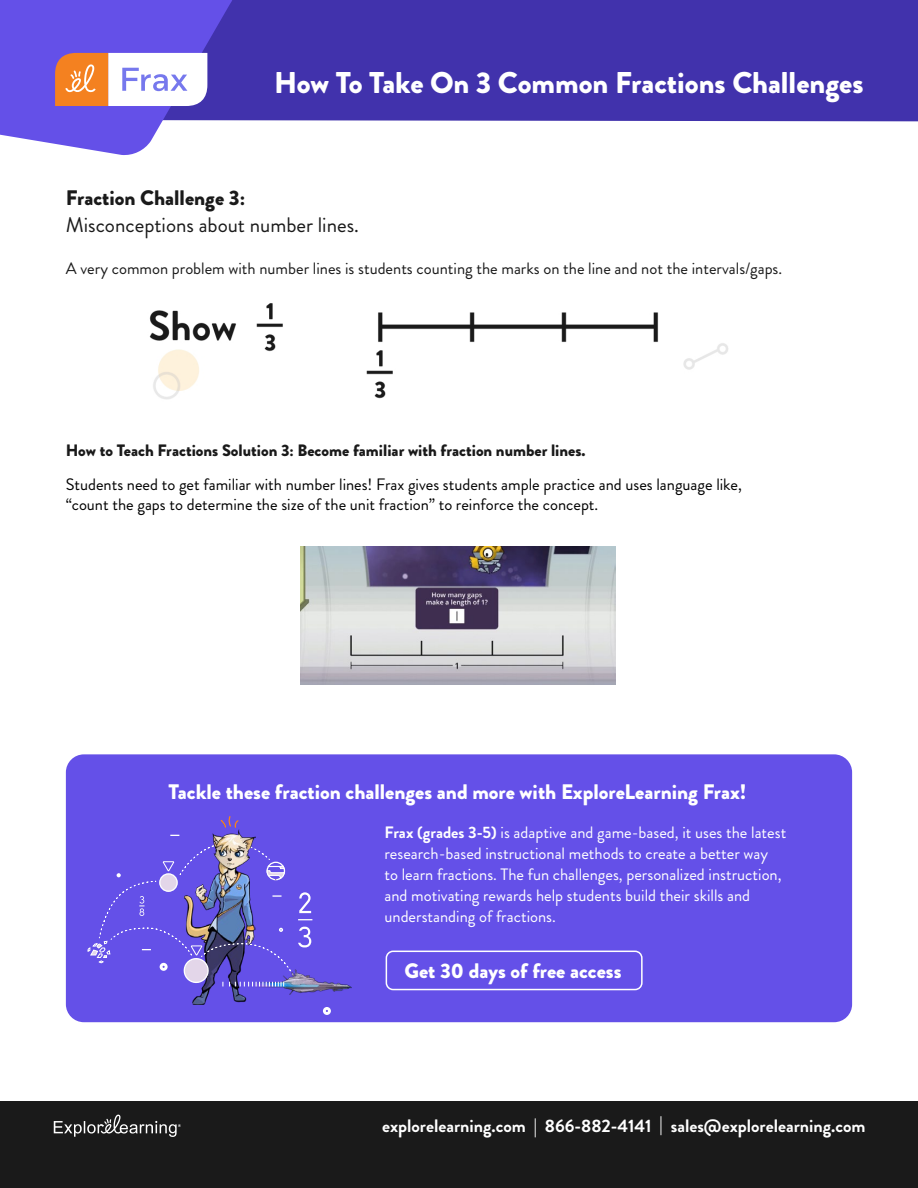
<style>
.page{position:relative;width:918px;height:1188px;background:#fff}
.page>*{position:absolute;margin:0;border:0;box-sizing:border-box;transform-origin:0 0}
.t1{font:900 30px "Brandon Grotesque";color:#fff}
.t2{font:900 21px "Brandon Grotesque";color:#fff}
.t3{font:21px "Brandon Grotesque";color:#1a1a1a}
.t4{font:900 21px "Brandon Grotesque";color:#1a1a1a}
.t5{font:700 18px "Brandon Grotesque";color:#fff}
.t6{font:16.5px/21px "Brandon Grotesque";color:#fff}
.t7{font:16.5px/19.8px "Brandon Grotesque";color:#000}
.t8{font:16.5px "Brandon Grotesque";color:#1a1a1a}
.t9{font:900 16.5px "Brandon Grotesque";color:#1a1a1a}
.s1{font-weight:700}
</style>
<div class="page">
<img style="left:149px;top:303px;width:579px;height:96px">
<div style="left:0;top:1102px;width:918px;height:86px;background:#1a1a1a"></div>
<svg style="left:54px;top:1115px;width:127px;height:22px"></svg>
<div style="left:238px;top:0;width:680px;height:121px;background:#4132ac"></div>
<svg style="left:0;top:0;width:238px;height:155px"></svg>
<img style="left:300px;top:547px;width:315px;height:137px">
<div style="left:66px;top:754px;width:786px;height:268px;background:#6450e8;border-radius:18px"></div>
<div style="left:386px;top:951px;width:257px;height:39px;border:2px solid #fff;border-radius:7px"></div>
<svg style="left:220px;top:816px;width:19px;height:12px"></svg>
<img style="left:192px;top:829px;width:64px;height:176px">
<img style="left:245px;top:969px;width:106px;height:25px">
<svg style="left:323px;top:1007px;width:8px;height:8px"></svg>
<svg style="left:298px;top:919px;width:14px;height:1px"></svg>
<svg style="left:299px;top:892px;width:12px;height:21px"></svg>
<svg style="left:298px;top:927px;width:13px;height:20px"></svg>
<svg style="left:88px;top:842px;width:204px;height:144px"></svg>
<h1 class="t1" style="left:274px;top:61px;width:591px">How To Take On 3 Common Fractions Challenges</h1>
<p class="t4" style="left:66px;top:183px;width:181px">Fraction Challenge 3:</p>
<p class="t3" style="left:66px;top:210px;width:295px">Misconceptions about number lines.</p>
<p class="t8" style="left:66px;top:257px;width:718px">A very common problem with number lines is students counting the marks on the line and not the intervals/gaps.</p>
<p class="t9" style="left:66px;top:439px;width:521px">How to Teach Fractions Solution 3: Become familiar with fraction number lines.</p>
<p class="t7" style="left:66px;top:474px;width:678px">Students need to get familiar with number lines! Frax gives students ample practice and uses language like, “count the gaps to determine the size of the unit fraction” to reinforce the concept.</p>
<p class="t2" style="left:169px;top:777px;width:579px">Tackle these fraction challenges and more with ExploreLearning Frax!</p>
<p class="t6" style="left:385px;top:822px;width:403px"><span class="s1">Frax (grades 3-5)</span> is adaptive and game-based, it uses the latest research-based instructional methods to create a better way<br>to learn fractions. The fun challenges, personalized instruction, and motivating rewards help students build their skills and understanding of fractions.</p>
<p class="t2" style="left:405px;top:956px;width:219px">Get 30 days of free access</p>
<p class="t5" style="left:382px;top:1114px;width:485px">explorelearning.com | 866-882-4141 | sales@explorelearning.com</p>
</div>
